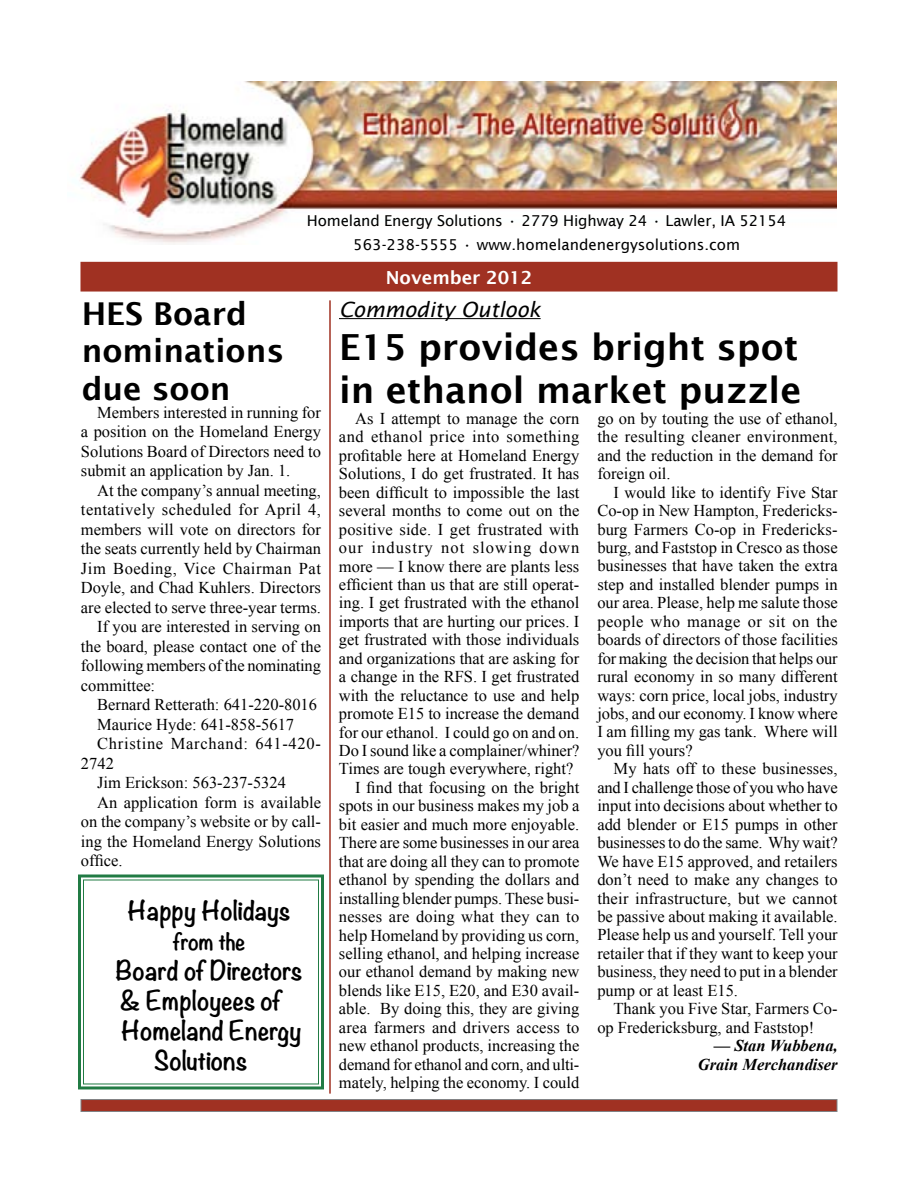
<style>
.page{position:relative;width:918px;height:1188px;background:#fff}
.page>*{position:absolute;margin:0;border:0;box-sizing:border-box;transform-origin:0 0}
.t1{font:600 36px/43.2px "Lucida Sans";color:#000}
.t2{font:600 31.5px/37.8px "Lucida Sans";color:#000}
.t3{font:700 24px "Noteworthy";color:#000}
.t4{font:italic 21px "Lucida Sans";color:#000}
.t5{font:700 21px "Noteworthy";letter-spacing:-.02em;color:#000}
.t6{font:600 18px "Lucida Sans";color:#fff}
.t7{font:16.5px/18.5px "Times New Roman";color:#000;text-align:justify}
.t8{font:16.5px "Times New Roman";letter-spacing:.03em;color:#000}
.t9{font:16.5px "Times New Roman";letter-spacing:.025em;color:#000}
.t10{font:italic 700 16.5px/18.5px "Times New Roman";color:#000;text-align:right}
.t11{font:16.5px "Times New Roman";letter-spacing:.045em;color:#000}
.t12{font:16.5px "Times New Roman";letter-spacing:.065em;color:#000}
.t13{font:15px/24px "Lucida Sans";letter-spacing:-.01em;color:#000;text-align:center}
</style>
<div class="page">
<div style="left:81px;top:262px;width:756px;height:29px;background:#a03122"></div>
<div style="left:81px;top:1100px;width:756px;height:12px;background:#a03122;border:1px solid #808285"></div>
<hr style="left:329px;top:300px;width:2px;height:794px;background:#a03122">
<img style="left:80px;top:81px;width:757px;height:163px">
<hr style="left:339px;top:318px;width:202px;height:1px;background:#000">
<svg style="left:78px;top:874px;width:246px;height:216px"></svg>
<div style="left:83px;top:879px;width:236px;height:205px;border:1px solid #217b44"></div>
<p class="t13" style="left:307px;top:209px;width:481px">Homeland Energy Solutions • 2779 Highway 24 • Lawler, IA 52154<br>563-238-5555 • www.homelandenergysolutions.com</p>
<h2 class="t2" style="left:82px;top:294px;width:204px">HES Board nominations due soon</h2>
<p class="t7" style="left:81px;top:402px;width:241px;line-height:19.5px;text-indent:16px">Members interested in running for a position on the Homeland Energy Solutions Board of Directors need to submit an application by Jan. 1.</p>
<p class="t7" style="left:97px;top:481px;width:225px">At the company’s annual meeting,</p>
<p class="t9" style="left:81px;top:498px;width:242px">tentatively scheduled for April 4,</p>
<p class="t7" style="left:81px;top:520px;width:242px">members will vote on directors for</p>
<p class="t7" style="left:81px;top:539px;width:242px">the seats currently held by Chairman</p>
<p class="t8" style="left:81px;top:557px;width:241px">Jim Boeding, Vice Chairman Pat</p>
<p class="t7" style="left:81px;top:578px;width:242px">Doyle, and Chad Kuhlers. Directors</p>
<p class="t7" style="left:81px;top:598px;width:242px">are elected to serve three-year terms.</p>
<p class="t7" style="left:97px;top:617px;width:225px">If you are interested in serving on</p>
<p class="t7" style="left:81px;top:637px;width:242px">the board, please contact one of the</p>
<p class="t7" style="left:81px;top:656px;width:241px">following members of the nominating</p>
<p class="t7" style="left:81px;top:676px;width:76px">committee:</p>
<p class="t7" style="left:97px;top:695px;width:221px">Bernard Retterath: 641-220-8016</p>
<p class="t7" style="left:97px;top:715px;width:199px">Maurice Hyde: 641-858-5617</p>
<p class="t11" style="left:97px;top:732px;width:225px">Christine Marchand: 641-420-</p>
<p class="t7" style="left:81px;top:754px;width:34px">2742</p>
<p class="t7" style="left:97px;top:773px;width:190px">Jim Erickson: 563-237-5324</p>
<p class="t7" style="left:97px;top:793px;width:225px">An application form is available</p>
<p class="t7" style="left:81px;top:812px;width:241px">on the company’s website or by call-</p>
<p class="t7" style="left:81px;top:832px;width:242px">ing the Homeland Energy Solutions</p>
<p class="t7" style="left:81px;top:851px;width:43px">office.</p>
<h3 class="t3" style="left:128px;top:889px;width:165px">Happy Holidays</h3>
<p class="t5" style="left:173px;top:923px;width:74px">from the</p>
<h3 class="t3" style="left:115px;top:949px;width:189px">Board of Directors</h3>
<h3 class="t3" style="left:120px;top:979px;width:163px">&amp; Employees of</h3>
<h3 class="t3" style="left:121px;top:1009px;width:182px">Homeland Energy</h3>
<h3 class="t3" style="left:154px;top:1039px;width:95px">Solutions</h3>
<p class="t6" style="left:386px;top:267px;width:148px">November 2012</p>
<p class="t4" style="left:339px;top:297px;width:203px">Commodity Outlook</p>
<h1 class="t1" style="left:339px;top:325px;width:464px">E15 provides bright spot in ethanol market puzzle</h1>
<p class="t7" style="left:355px;top:409px;width:226px">As I attempt to manage the corn</p>
<p class="t8" style="left:339px;top:426px;width:242px">and ethanol price into something</p>
<p class="t7" style="left:339px;top:446px;width:242px">profitable here at Homeland Energy</p>
<p class="t7" style="left:339px;top:464px;width:242px">Solutions, I do get frustrated. It has</p>
<p class="t7" style="left:339px;top:483px;width:242px">been difficult to impossible the last</p>
<p class="t7" style="left:339px;top:501px;width:242px">several months to come out on the</p>
<p class="t7" style="left:339px;top:520px;width:242px">positive side. I get frustrated with</p>
<p class="t12" style="left:339px;top:537px;width:242px">our industry not slowing down</p>
<p class="t7" style="left:339px;top:557px;width:242px">more — I know there are plants less</p>
<p class="t7" style="left:339px;top:575px;width:242px">efficient than us that are still operat-</p>
<p class="t7" style="left:339px;top:593px;width:242px">ing. I get frustrated with the ethanol</p>
<p class="t7" style="left:339px;top:612px;width:242px">imports that are hurting our prices. I</p>
<p class="t7" style="left:339px;top:630px;width:242px">get frustrated with those individuals</p>
<p class="t7" style="left:339px;top:649px;width:242px">and organizations that are asking for</p>
<p class="t7" style="left:339px;top:667px;width:242px">a change in the RFS. I get frustrated</p>
<p class="t7" style="left:339px;top:686px;width:242px">with the reluctance to use and help</p>
<p class="t7" style="left:339px;top:704px;width:242px">promote E15 to increase the demand</p>
<p class="t7" style="left:339px;top:723px;width:242px">for our ethanol. I could go on and on.</p>
<p class="t7" style="left:339px;top:741px;width:242px">Do I sound like a complainer/whiner?</p>
<p class="t7" style="left:339px;top:759px;width:236px">Times are tough everywhere, right?</p>
<p class="t7" style="left:355px;top:778px;width:226px">I find that focusing on the bright</p>
<p class="t7" style="left:339px;top:796px;width:242px">spots in our business makes my job a</p>
<p class="t7" style="left:339px;top:815px;width:242px">bit easier and much more enjoyable.</p>
<p class="t7" style="left:339px;top:833px;width:242px">There are some businesses in our area</p>
<p class="t7" style="left:339px;top:852px;width:242px">that are doing all they can to promote</p>
<p class="t7" style="left:339px;top:870px;width:242px">ethanol by spending the dollars and</p>
<p class="t7" style="left:339px;top:889px;width:242px">installing blender pumps. These busi-</p>
<p class="t7" style="left:339px;top:907px;width:242px">nesses are doing what they can to</p>
<p class="t7" style="left:339px;top:926px;width:242px">help Homeland by providing us corn,</p>
<p class="t7" style="left:339px;top:944px;width:242px">selling ethanol, and helping increase</p>
<p class="t7" style="left:339px;top:962px;width:242px">our ethanol demand by making new</p>
<p class="t7" style="left:339px;top:981px;width:242px">blends like E15, E20, and E30 avail-</p>
<p class="t7" style="left:339px;top:999px;width:242px">able. By doing this, they are giving</p>
<p class="t7" style="left:339px;top:1018px;width:242px">area farmers and drivers access to</p>
<p class="t7" style="left:339px;top:1036px;width:242px">new ethanol products, increasing the</p>
<p class="t7" style="left:339px;top:1055px;width:242px">demand for ethanol and corn, and ulti-</p>
<p class="t7" style="left:339px;top:1073px;width:242px">mately, helping the economy. I could</p>
<p class="t7" style="left:597px;top:409px;width:242px">go on by touting the use of ethanol, the resulting cleaner environment, and the reduction in the demand for foreign oil.</p>
<p class="t7" style="left:597px;top:483px;width:242px;text-indent:16px">I would like to identify Five Star Co-op in New Hampton, Fredericks&shy;burg Farmers Co-op in Fredericks&shy;burg, and Faststop in Cresco as those businesses that have taken the extra step and installed blender pumps in our area. Please, help me salute those people who manage or sit on the boards of directors of those facilities for making the decision that helps our rural economy in so many different ways: corn price, local jobs, industry jobs, and our economy. I know where I am filling my gas tank. Where will you fill yours?</p>
<p class="t7" style="left:597px;top:759px;width:242px;text-indent:16px">My hats off to these businesses, and I challenge those of you who have input into decisions about whether to add blender or E15 pumps in other businesses to do the same. Why wait?<br>We have E15 approved, and retailers don’t need to make any changes to their infrastructure, but we cannot be passive about making it available.<br>Please help us and yourself. Tell your retailer that if they want to keep your business, they need to put in a blender pump or at least E15.</p>
<p class="t7" style="left:597px;top:999px;width:242px;text-indent:16px">Thank you Five Star, Farmers Co&shy;op Fredericksburg, and Faststop!</p>
<p class="t10" style="left:698px;top:1036px;width:141px">— Stan Wubbena,<br>Grain Merchandiser</p>
</div>
